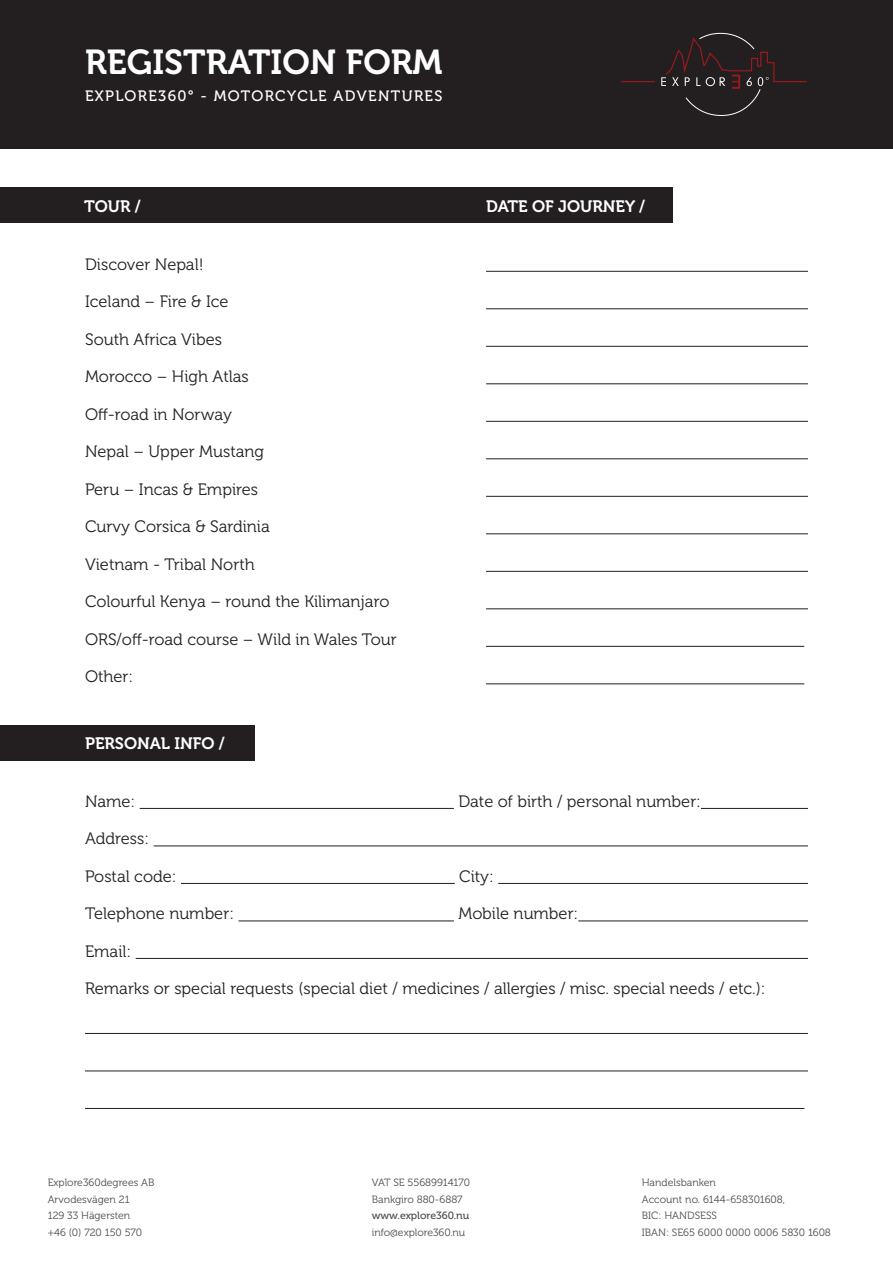
<style>
.page{position:relative;width:893px;height:1263px;background:#fff}
.page>*{position:absolute;margin:0;border:0;box-sizing:border-box;transform-origin:0 0}
.t1{font:34.5px "Museo 700";color:#fff}
.t2{font:16.5px "Museo 300";color:#231f20}
.t3{font:16.5px "Museo 700";color:#fff}
.t4{font:15px "Museo 500";letter-spacing:.09em;color:#fff}
.t5{font:10.5px "Museo 300";color:#4b4c4d}
.t6{font:10.5px "Museo 500";color:#4b4c4d}
</style>
<div class="page">
<div style="left:0;top:0;width:893px;height:149px;background:#231f20"></div>
<hr style="left:140px;top:808px;width:314px;height:1px;background:#231f20">
<hr style="left:701px;top:808px;width:107px;height:1px;background:#231f20">
<hr style="left:154px;top:845px;width:654px;height:1px;background:#231f20">
<hr style="left:181px;top:883px;width:274px;height:1px;background:#231f20">
<hr style="left:498px;top:883px;width:310px;height:1px;background:#231f20">
<hr style="left:238px;top:920px;width:216px;height:1px;background:#231f20">
<hr style="left:578px;top:920px;width:230px;height:1px;background:#231f20">
<hr style="left:136px;top:958px;width:672px;height:1px;background:#231f20">
<hr style="left:85px;top:1033px;width:723px;height:1px;background:#231f20">
<hr style="left:85px;top:1070px;width:723px;height:1px;background:#231f20">
<hr style="left:85px;top:1108px;width:719px;height:1px;background:#231f20">
<div style="left:0;top:725px;width:254px;height:35px;background:#231f20"></div>
<hr style="left:486px;top:271px;width:322px;height:1px;background:#231f20">
<hr style="left:486px;top:308px;width:322px;height:1px;background:#231f20">
<hr style="left:486px;top:346px;width:322px;height:1px;background:#231f20">
<hr style="left:486px;top:383px;width:322px;height:1px;background:#231f20">
<hr style="left:486px;top:421px;width:322px;height:1px;background:#231f20">
<hr style="left:486px;top:458px;width:322px;height:1px;background:#231f20">
<hr style="left:486px;top:496px;width:322px;height:1px;background:#231f20">
<hr style="left:486px;top:533px;width:322px;height:1px;background:#231f20">
<hr style="left:486px;top:571px;width:322px;height:1px;background:#231f20">
<hr style="left:486px;top:608px;width:322px;height:1px;background:#231f20">
<hr style="left:486px;top:646px;width:318px;height:1px;background:#231f20">
<hr style="left:486px;top:683px;width:318px;height:1px;background:#231f20">
<div style="left:0;top:188px;width:672px;height:35px;background:#231f20"></div>
<hr style="left:621px;top:81px;width:34px;height:1px;background:#991a1e">
<svg style="left:661px;top:33px;width:146px;height:83px"></svg>
<p class="t1" style="left:85px;top:43px;width:359px">REGISTRATION FORM</p>
<p class="t4" style="left:85px;top:87px;width:359px">EXPLORE360° - MOTORCYCLE ADVENTURES</p>
<p class="t3" style="left:84px;top:197px;width:58px">TOUR /</p>
<p class="t3" style="left:486px;top:197px;width:160px">DATE OF JOURNEY /</p>
<p class="t2" style="left:85px;top:255px;width:120px">Discover Nepal!</p>
<p class="t2" style="left:85px;top:293px;width:145px">Iceland – Fire &amp; Ice</p>
<p class="t2" style="left:85px;top:330px;width:138px">South Africa Vibes</p>
<p class="t2" style="left:85px;top:368px;width:165px">Morocco – High Atlas</p>
<p class="t2" style="left:85px;top:405px;width:148px">Off-road in Norway</p>
<p class="t2" style="left:85px;top:443px;width:181px">Nepal – Upper Mustang</p>
<p class="t2" style="left:85px;top:480px;width:175px">Peru – Incas &amp; Empires</p>
<p class="t2" style="left:85px;top:518px;width:186px">Curvy Corsica &amp; Sardinia</p>
<p class="t2" style="left:85px;top:555px;width:171px">Vietnam - Tribal North</p>
<p class="t2" style="left:85px;top:593px;width:306px">Colourful Kenya – round the Kilimanjaro</p>
<p class="t2" style="left:85px;top:630px;width:313px">ORS/off-road course – Wild in Wales Tour</p>
<p class="t2" style="left:85px;top:668px;width:50px">Other:</p>
<p class="t3" style="left:85px;top:734px;width:141px">PERSONAL INFO /</p>
<p class="t2" style="left:85px;top:792px;width:52px">Name:</p>
<p class="t2" style="left:458px;top:792px;width:244px">Date of birth / personal number:</p>
<p class="t2" style="left:85px;top:830px;width:66px">Address:</p>
<p class="t2" style="left:85px;top:867px;width:93px">Postal code:</p>
<p class="t2" style="left:459px;top:867px;width:36px">City:</p>
<p class="t2" style="left:85px;top:905px;width:150px">Telephone number:</p>
<p class="t2" style="left:458px;top:905px;width:121px">Mobile number:</p>
<p class="t2" style="left:85px;top:942px;width:48px">Email:</p>
<p class="t2" style="left:85px;top:980px;width:682px">Remarks or special requests (special diet / medicines / allergies / misc. special needs / etc.):</p>
<p class="t5" style="left:48px;top:1177px;width:108px">Explore360degrees AB</p>
<p class="t5" style="left:372px;top:1177px;width:100px">VAT SE 55689914170</p>
<p class="t5" style="left:642px;top:1177px;width:76px">Handelsbanken</p>
<p class="t5" style="left:48px;top:1193px;width:84px">Arvodesvägen 21</p>
<p class="t5" style="left:372px;top:1193px;width:92px">Bankgiro 880-6887</p>
<p class="t5" style="left:642px;top:1193px;width:145px">Account no. 6144-658301608,</p>
<p class="t5" style="left:48px;top:1210px;width:84px">129 33 Hägersten</p>
<p class="t6" style="left:372px;top:1210px;width:99px">www.explore360.nu</p>
<p class="t5" style="left:642px;top:1210px;width:77px">BIC: HANDSESS</p>
<p class="t5" style="left:48px;top:1226px;width:96px">+46 (0) 720 150 570</p>
<p class="t5" style="left:372px;top:1226px;width:95px">info@explore360.nu</p>
<p class="t5" style="left:642px;top:1226px;width:191px">IBAN: SE65 6000 0000 0006 5830 1608</p>
</div>
